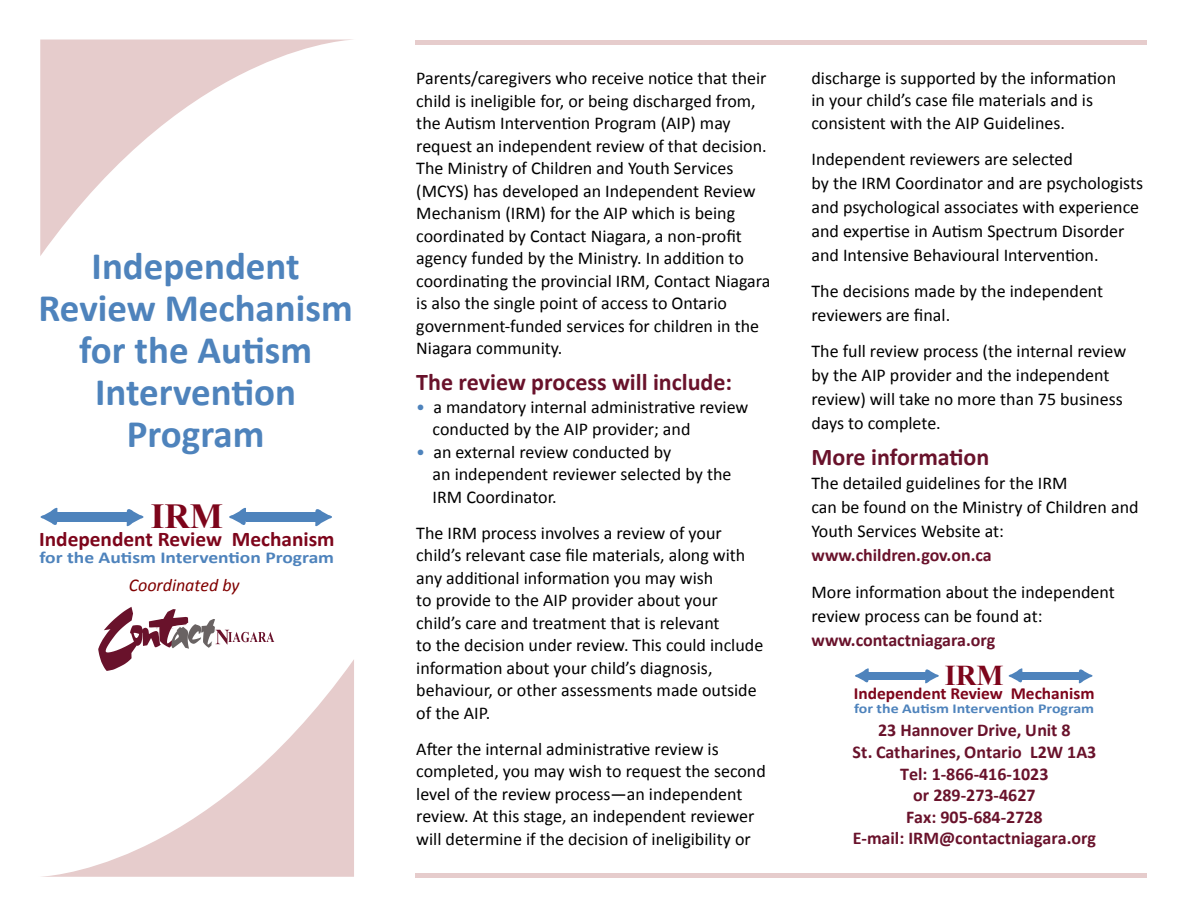
<style>
.page{position:relative;width:1188px;height:918px;background:#fff}
.page>*{position:absolute;margin:0;border:0;box-sizing:border-box;transform-origin:0 0}
.t1{font:700 39px/42px "Calibri";color:#4e83bc;text-align:center}
.t2{font:700 35.1px "Times New Roman";color:#7d051b}
.t3{font:700 28.65px "Times New Roman";color:#7d051b}
.t4{font:700 24px "Calibri";color:#69122b}
.t5{font:700 20.85px "Calibri";color:#7d051b}
.t6{font:18px/22.5px "Calibri";color:#000}
.t7{font:700 18px/21.6px "Calibri";color:#69122b;text-align:center}
.t8{font:italic 18px "Calibri";letter-spacing:-.005em;color:#800000}
.t9{font:700 16.95px "Calibri";color:#7d051b}
.t10{font:700 16.65px "Calibri";color:#4e83bc;scale:1.17 1}
.t11{font:700 13.5px "Calibri";color:#4e83bc;scale:1.17 1}
.s1{color:#4e83bc}
</style>
<div class="page">
<svg style="left:40px;top:40px;width:307px;height:216px"></svg>
<svg style="left:42px;top:659px;width:312px;height:218px"></svg>
<svg style="left:98px;top:607px;width:176px;height:64px"></svg>
<hr style="left:415px;top:41px;width:731px;height:4px;background:#e6cccc">
<hr style="left:415px;top:873px;width:731px;height:4px;background:#e6cccc">
<svg style="left:40px;top:507px;width:18px;height:18px"></svg>
<svg style="left:126px;top:509px;width:18px;height:18px"></svg>
<div style="left:57px;top:512px;width:70px;height:9px;background:#4e83bc"></div>
<svg style="left:229px;top:507px;width:17px;height:18px"></svg>
<svg style="left:315px;top:509px;width:17px;height:18px"></svg>
<div style="left:246px;top:512px;width:70px;height:9px;background:#4e83bc"></div>
<svg style="left:855px;top:668px;width:14px;height:15px"></svg>
<svg style="left:925px;top:669px;width:14px;height:15px"></svg>
<div style="left:869px;top:672px;width:56px;height:7px;background:#4e83bc"></div>
<svg style="left:1008px;top:668px;width:15px;height:15px"></svg>
<svg style="left:1079px;top:669px;width:14px;height:15px"></svg>
<div style="left:1022px;top:672px;width:57px;height:7px;background:#4e83bc"></div>
<h1 class="t1" style="left:39px;top:243px;width:316px">Independent<br>Review Mechanism for the Autism<br>Intervention<br>Program</h1>
<h2 class="t2" style="left:151px;top:492px;width:74px">IRM</h2>
<p class="t5" style="left:39px;top:526px;width:297px">Independent Review Mechanism</p>
<p class="t10" style="left:39px;top:547px;width:253px">for the Autism Intervention Program</p>
<p class="t8" style="left:129px;top:574px;width:112px">Coordinated by</p>
<p class="t6" style="left:416px;top:66px;width:356px">Parents/caregivers who receive notice that their child is ineligible for, or being discharged from, the Autism Intervention Program (AIP) may request an independent review of that decision.<br>The Ministry of Children and Youth Services (MCYS) has developed an Independent Review Mechanism (IRM) for the AIP which is being coordinated by Contact Niagara, a non-profit agency funded by the Ministry. In addition to coordinating the provincial IRM, Contact Niagara is also the single point of access to Ontario government-funded services for children in the Niagara community.</p>
<h3 class="t4" style="left:416px;top:367px;width:317px">The review process will include:</h3>
<p class="t6" style="left:433px;top:394px;width:317px;text-indent:-16px"><span class="s1">•</span> a mandatory internal administrative review conducted by the AIP provider; and</p>
<p class="t6" style="left:433px;top:439px;width:300px;text-indent:-16px"><span class="s1">•</span> an external review conducted by<br>an independent reviewer selected by the<br>IRM Coordinator.</p>
<p class="t6" style="left:416px;top:520px;width:348px">The IRM process involves a review of your child’s relevant case file materials, along with any additional information you may wish<br>to provide to the AIP provider about your child’s care and treatment that is relevant<br>to the decision under review. This could include information about your child’s diagnosis, behaviour, or other assessments made outside of the AIP.</p>
<p class="t6" style="left:416px;top:736px;width:351px">After the internal administrative review is completed, you may wish to request the second level of the review process—an independent review. At this stage, an independent reviewer will determine if the decision of ineligibility or</p>
<p class="t6" style="left:811px;top:66px;width:306px">discharge is supported by the information in your child’s case file materials and is consistent with the AIP Guidelines.</p>
<p class="t6" style="left:811px;top:146px;width:333px;line-height:24px">Independent reviewers are selected<br>by the IRM Coordinator and are psychologists and psychological associates with experience and expertise in Autism Spectrum Disorder and Intensive Behavioural Intervention.</p>
<p class="t6" style="left:811px;top:278px;width:293px;line-height:24px">The decisions made by the independent reviewers are final.</p>
<p class="t6" style="left:811px;top:338px;width:316px;line-height:24px">The full review process (the internal review by the AIP provider and the independent review) will take no more than 75 business days to complete.</p>
<h3 class="t4" style="left:812px;top:442px;width:179px">More information</h3>
<p class="t6" style="left:812px;top:470px;width:329px;line-height:24px">The detailed guidelines for the IRM<br>can be found on the Ministry of Children and<br>Youth Services Website at:</p>
<p class="t7" style="left:812px;top:543px;width:182px">www.children.gov.on.ca</p>
<p class="t6" style="left:812px;top:579px;width:305px;line-height:24px">More information about the independent review process can be found at:</p>
<p class="t7" style="left:812px;top:629px;width:185px">www.contactniagara.org</p>
<h3 class="t3" style="left:945px;top:655px;width:60px">IRM</h3>
<p class="t9" style="left:854px;top:683px;width:242px">Independent Review Mechanism</p>
<p class="t11" style="left:854px;top:700px;width:207px">for the Autism Intervention Program</p>
<p class="t7" style="left:853px;top:719px;width:245px">23 Hannover Drive, Unit 8<br>St. Catharines, Ontario L2W 1A3<br>Tel: 1-866-416-1023<br>or 289-273-4627<br>Fax: 905-684-2728<br>E-mail: IRM@contactniagara.org</p>
</div>
